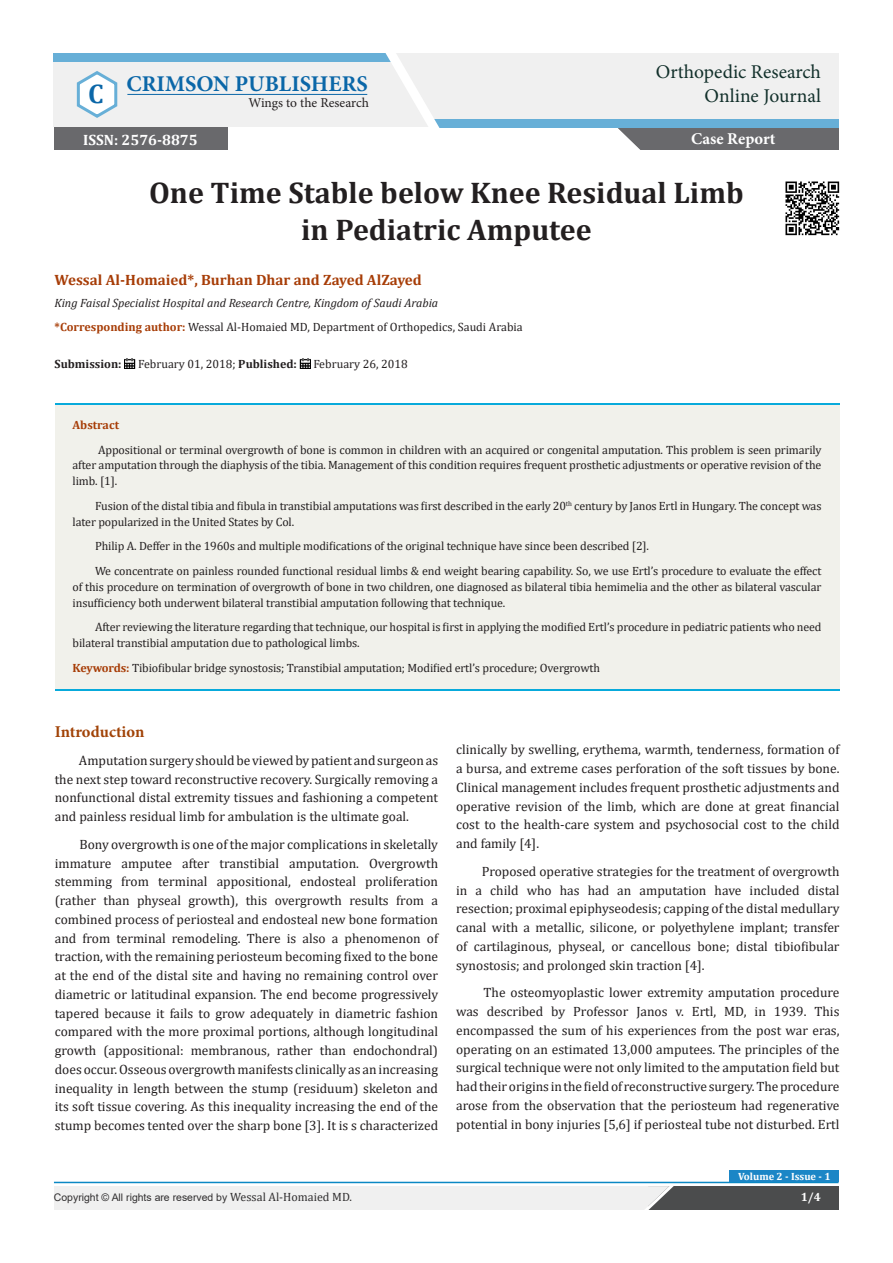
<style>
.page{position:relative;width:893px;height:1263px;background:#fff}
.page>*{position:absolute;margin:0;border:0;box-sizing:border-box;transform-origin:0 0}
.t1{font:700 30px "Cambria";color:#231f20}
.t2{font:700 27px "Cambria";color:#0b67a8}
.t3{font:700 22.5px "Minion Pro";color:#0b67a8}
.t4{font:19.5px "Minion Pro";color:#12302b}
.t5{font:700 16.5px "Minion Pro";letter-spacing:-.005em;color:#a14307}
.t6{font:700 16.5px "Minion Pro";letter-spacing:.005em;color:#fff}
.t7{font:700 15px "Cambria";color:#a73d07}
.t8{font:700 15px "Cambria";color:#fff}
.t9{font:13.5px/18.8px "Cambria";color:#231f20;text-align:justify}
.t10{font:13.5px "Minion Pro";color:#231f20}
.t11{font:12px/15.8px "Cambria";letter-spacing:-.01em;color:#231f20;text-align:justify}
.t12{font:italic 12px "Cambria";color:#231f20}
.t13{font:700 12px "Cambria";color:#231f20}
.t14{font:700 12px "Cambria";color:#a73d07}
.t15{font:700 12px "Cambria";color:#fff}
.t16{font:10.5px "Arial";color:#312f30}
.t17{font:700 10.5px "Cambria";color:#fff}
.s1{font-weight:700;color:#a73d07}
.s2{font-weight:700}
.s3{font-family:"Cambria";font-size:12px}
</style>
<div class="page">
<svg style="left:124px;top:358px;width:11px;height:11px"></svg>
<svg style="left:300px;top:358px;width:11px;height:11px"></svg>
<div style="left:615px;top:127px;width:224px;height:23px;background:#69696c"></div>
<svg style="left:615px;top:128px;width:25px;height:22px"></svg>
<div style="left:54px;top:54px;width:785px;height:73px;background:#f0f0f0"></div>
<svg style="left:76px;top:71px;width:42px;height:47px"></svg>
<hr style="left:127px;top:94px;width:240px;height:1px;background:#0b67a8">
<div style="left:430px;top:119px;width:409px;height:9px;background:#67afd7"></div>
<div style="left:54px;top:54px;width:338px;height:8px;background:#67afd7"></div>
<svg style="left:344px;top:53px;width:111px;height:75px"></svg>
<div style="left:647px;top:1186px;width:192px;height:23px;background:#4b4c4d"></div>
<div style="left:54px;top:1186px;width:593px;height:23px;background:#f0f0f0"></div>
<svg style="left:639px;top:1181px;width:41px;height:29px"></svg>
<hr style="left:54px;top:1182px;width:784px;height:1px;background:#0b88c4">
<div style="left:730px;top:1170px;width:109px;height:12px;background:#1b86c6"></div>
<div style="left:55px;top:404px;width:784px;height:285px;background:#f1f1eb"></div>
<hr style="left:55px;top:403px;width:784px;height:2px;background:#08aadb">
<hr style="left:55px;top:689px;width:784px;height:2px;background:#08aadb">
<div style="left:54px;top:127px;width:173px;height:23px;background:#69696c"></div>
<img style="left:785px;top:181px;width:55px;height:55px">
<p class="t4" style="left:656px;top:59px;width:167px">Orthopedic Research</p>
<p class="t3" style="left:126px;top:68px;width:243px">CRIMSON PUBLISHERS</p>
<p class="t10" style="left:248px;top:94px;width:122px">Wings to the Research</p>
<p class="t2" style="left:88px;top:74px;width:17px">C</p>
<p class="t4" style="left:704px;top:82px;width:118px">Online Journal</p>
<p class="t8" style="left:83px;top:129px;width:116px">ISSN: 2576-8875</p>
<p class="t6" style="left:691px;top:127px;width:86px">Case Report</p>
<p class="t1" style="left:149px;top:172px;width:596px">One Time Stable below Knee Residual Limb</p>
<p class="t1" style="left:301px;top:209px;width:292px">in Pediatric Amputee</p>
<p class="t7" style="left:55px;top:270px;width:369px">Wessal Al-Homaied*, Burhan Dhar and Zayed AlZayed</p>
<p class="t12" style="left:55px;top:295px;width:385px">King Faisal Specialist Hospital and Research Centre, Kingdom of Saudi Arabia</p>
<p class="t11" style="left:55px;top:319px;width:470px"><span class="s1">*Corresponding author:</span> Wessal Al-Homaied MD, Department of Orthopedics, Saudi Arabia</p>
<p class="t13" style="left:55px;top:355px;width:69px">Submission:</p>
<p class="t11" style="left:138px;top:356px;width:160px">February 01, 2018; <span class="s2">Published:</span></p>
<p class="t11" style="left:313px;top:356px;width:96px">February 26, 2018</p>
<p class="t14" style="left:73px;top:416px;width:48px">Abstract</p>
<p class="t11" style="left:73px;top:442px;width:750px;text-indent:26px">Appositional or terminal overgrowth of bone is common in children with an acquired or congenital amputation. This problem is seen primarily after amputation through the diaphysis of the tibia. Management of this condition requires frequent prosthetic adjustments or operative revision of the limb. [1].</p>
<p class="t11" style="left:73px;top:498px;width:750px;text-indent:22px">Fusion of the distal tibia and fibula in transtibial amputations was first described in the early 20<sup>th</sup> century by Janos Ertl in Hungary. The concept was later popularized in the United States by Col.</p>
<p class="t11" style="left:95px;top:538px;width:555px">Philip A. Deffer in the 1960s and multiple modifications of the original technique have since been described [2].</p>
<p class="t11" style="left:73px;top:563px;width:750px;text-indent:22px">We concentrate on painless rounded functional residual limbs &amp; end weight bearing capability. So, we use Ertl’s procedure to evaluate the effect of this procedure on termination of overgrowth of bone in two children, one diagnosed as bilateral tibia hemimelia and the other as bilateral vascular insufficiency both underwent bilateral transtibial amputation following that technique.</p>
<p class="t11" style="left:73px;top:619px;width:750px;text-indent:22px">After reviewing the literature regarding that technique, our hospital is first in applying the modified Ertl’s procedure in pediatric patients who need bilateral transtibial amputation due to pathological limbs.</p>
<p class="t11" style="left:73px;top:660px;width:529px"><span class="s1">Keywords:</span> Tibiofibular bridge synostosis; Transtibial amputation; Modified ertl’s procedure; Overgrowth</p>
<p class="t5" style="left:55px;top:720px;width:91px">Introduction</p>
<p class="t9" style="left:55px;top:751px;width:385px;text-indent:24px">Amputation surgery should be viewed by patient and surgeon as the next step toward reconstructive recovery. Surgically removing a nonfunctional distal extremity tissues and fashioning a competent and painless residual limb for ambulation is the ultimate goal.</p>
<p class="t9" style="left:55px;top:835px;width:385px;text-indent:25px">Bony overgrowth is one of the major complications in skeletally immature amputee after transtibial amputation. Overgrowth stemming from terminal appositional, endosteal proliferation (rather than physeal growth), this overgrowth results from a combined process of periosteal and endosteal new bone formation and from terminal remodeling. There is also a phenomenon of traction, with the remaining periosteum becoming fixed to the bone at the end of the distal site and having no remaining control over diametric or latitudinal expansion. The end become progressively tapered because it fails to grow adequately in diametric fashion compared with the more proximal portions, although longitudinal growth (appositional: membranous, rather than endochondral) does occur. Osseous overgrowth manifests clinically as an increasing inequality in length between the stump (residuum) skeleton and its soft tissue covering. As this inequality increasing the end of the stump becomes tented over the sharp bone [3]. It is s characterized</p>
<p class="t9" style="left:456px;top:740px;width:385px">clinically by swelling, erythema, warmth, tenderness, formation of a bursa, and extreme cases perforation of the soft tissues by bone.<br>Clinical management includes frequent prosthetic adjustments and operative revision of the limb, which are done at great financial cost to the health-care system and psychosocial cost to the child and family [4].</p>
<p class="t9" style="left:456px;top:862px;width:385px;text-indent:26px">Proposed operative strategies for the treatment of overgrowth in a child who has had an amputation have included distal resection; proximal epiphyseodesis; capping of the distal medullary canal with a metallic, silicone, or polyethylene implant; transfer of cartilaginous, physeal, or cancellous bone; distal tibiofibular synostosis; and prolonged skin traction [4].</p>
<p class="t9" style="left:456px;top:983px;width:385px;text-indent:27px">The osteomyoplastic lower extremity amputation procedure was described by Professor Janos v. Ertl, MD, in 1939. This encompassed the sum of his experiences from the post war eras, operating on an estimated 13,000 amputees. The principles of the surgical technique were not only limited to the amputation field but had their origins in the field of reconstructive surgery. The procedure arose from the observation that the periosteum had regenerative potential in bony injuries [5,6] if periosteal tube not disturbed. Ertl</p>
<p class="t17" style="left:738px;top:1169px;width:94px">Volume 2 - Issue - 1</p>
<p class="t16" style="left:54px;top:1190px;width:300px">Copyright © All rights are reserved by <span class="s3">Wessal Al-Homaied MD.</span></p>
<p class="t15" style="left:801px;top:1189px;width:22px">1/4</p>
</div>
